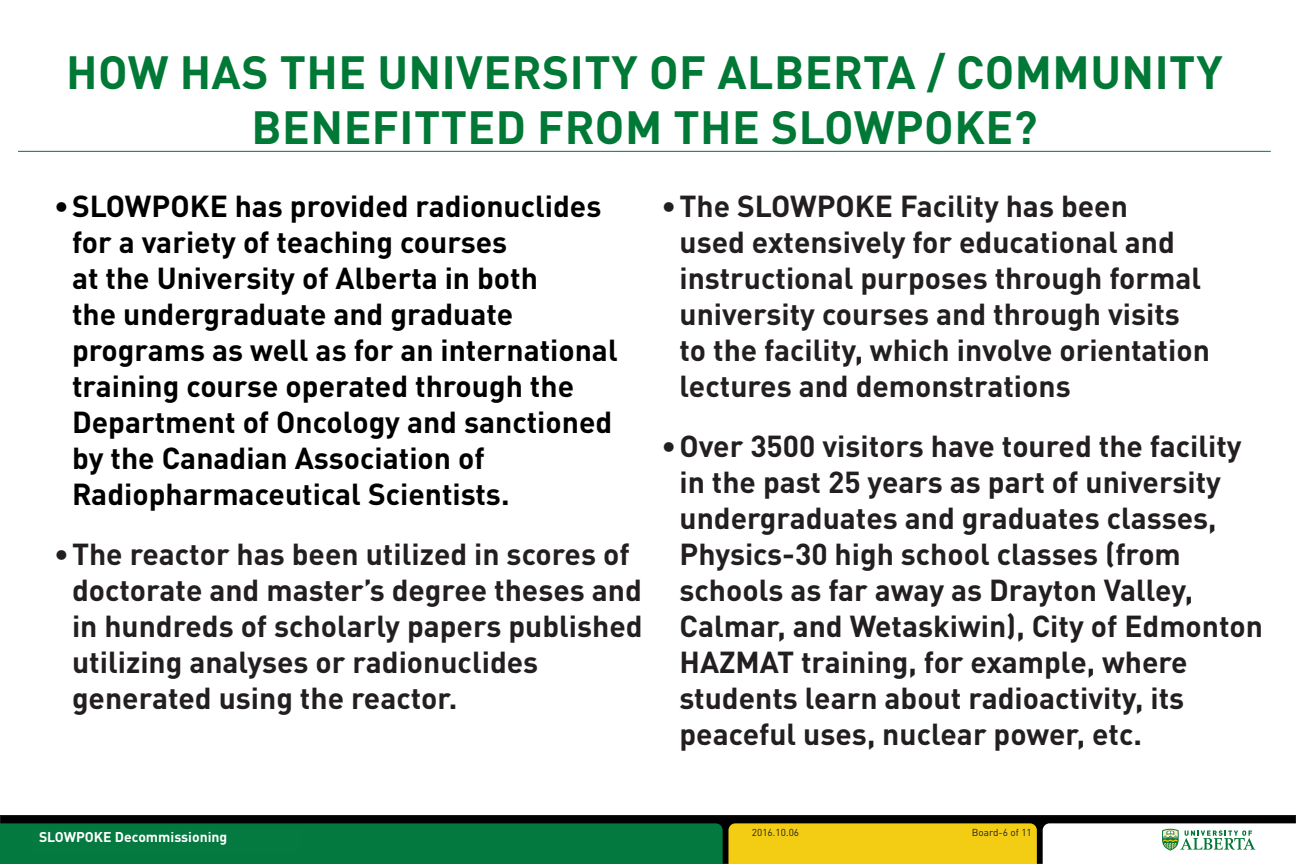
<style>
.page{position:relative;width:1296px;height:864px;background:#fff}
.page>*{position:absolute;margin:0;border:0;box-sizing:border-box;transform-origin:0 0}
._00_board_head{font:700 46px/55.2px "DIN Pro";letter-spacing:.01em;color:#007836;text-align:center}
.t1{font:700 30px/36px "DIN Pro";color:#231f20}
.t2{font:700 30px/36px "DIN Pro";color:#000}
.t3{font:700 14px "DIN Pro";color:#fff}
.t4{font:700 13.85px "DIN Pro";color:#fff}
.t5{font:10px "DIN Pro";color:#231f20}
</style>
<div class="page">
<div style="left:0;top:816px;width:1296px;height:48px;background:#000"></div>
<div style="left:0;top:815px;width:1296px;height:49px;border:1px solid #231f20"></div>
<svg style="left:0;top:823px;width:1037px;height:41px;background:#58942e"></svg>
<svg style="left:1043px;top:823px;width:253px;height:41px;background:#edf3ef"></svg>
<div style="left:31px;top:827px;width:270px;height:27px;background:#047940"></div>
<hr style="left:18px;top:151px;width:1253px;height:1px;background:#007836">
<p class="_00_board_head" style="left:66px;top:39px;width:1158px">HOW HAS THE UNIVERSITY OF ALBERTA / COMMUNITY<br>BENEFITTED FROM THE SLOWPOKE?</p>
<p class="t2" style="left:72px;top:185px;width:547px;text-indent:-18px">•SLOWPOKE has provided radionuclides for a variety of teaching courses<br>at the University of Alberta in both<br>the undergraduate and graduate programs as well as for an international training course operated through the Department of Oncology and sanctioned by the Canadian Association of Radiopharmaceutical Scientists.</p>
<p class="t1" style="left:72px;top:533px;width:572px;text-indent:-18px">•The reactor has been utilized in scores of doctorate and master’s degree theses and in hundreds of scholarly papers published utilizing analyses or radionuclides generated using the reactor.</p>
<p class="t1" style="left:680px;top:185px;width:532px;text-indent:-18px">•The SLOWPOKE Facility has been<br>used extensively for educational and instructional purposes through formal university courses and through visits to the facility, which involve orientation lectures and demonstrations</p>
<p class="t1" style="left:680px;top:425px;width:585px;text-indent:-18px">•Over 3500 visitors have toured the facility in the past 25 years as part of university undergraduates and graduates classes, Physics-30 high school classes (from schools as far away as Drayton Valley, Calmar, and Wetaskiwin), City of Edmonton HAZMAT training, for example, where students learn about radioactivity, its peaceful uses, nuclear power, etc.</p>
<p class="t4" style="left:39px;top:826px;width:257px">Research &amp; Collections Resource Facility</p>
<p class="t5" style="left:752px;top:825px;width:49px">2016.10.06</p>
<p class="t5" style="left:972px;top:825px;width:61px">Board-6 of 11</p>
<p class="t3" style="left:39px;top:826px;width:190px">SLOWPOKE Decommissioning</p>
</div>
